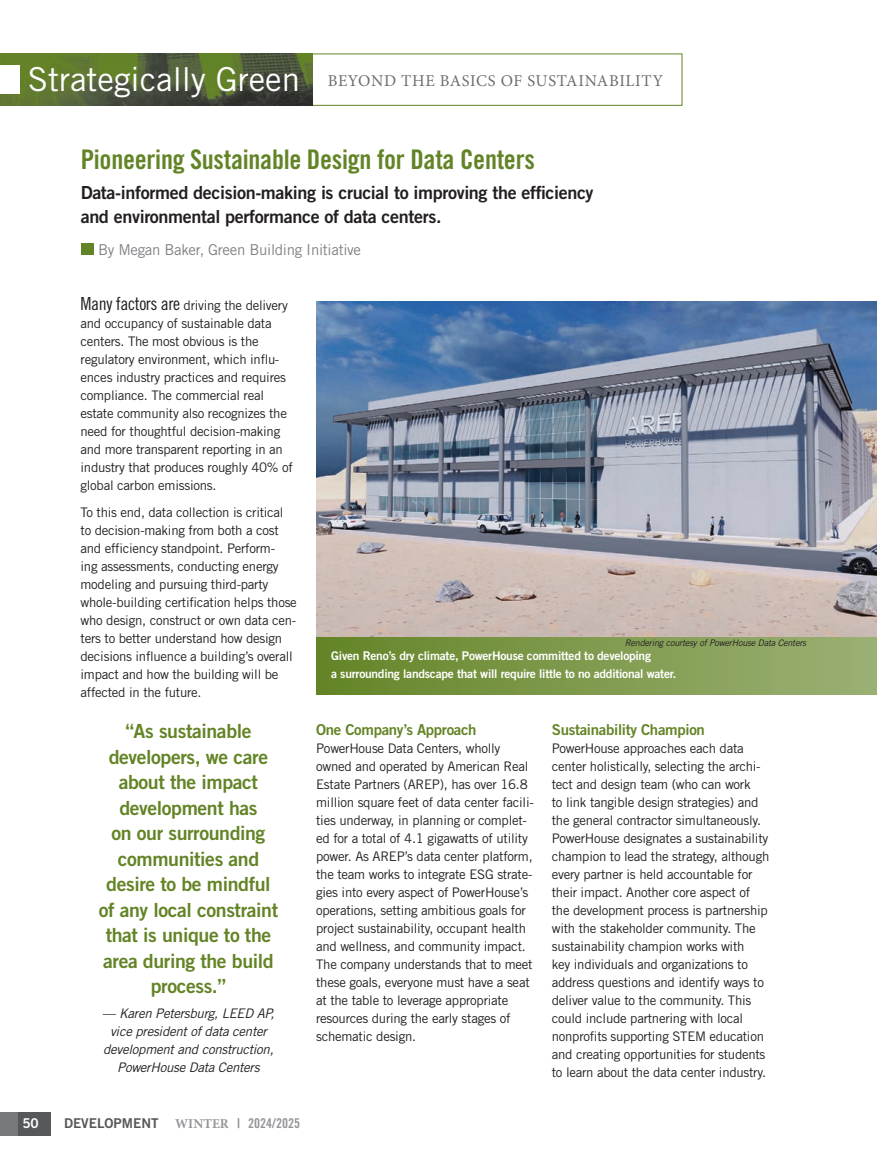
<style>
.page{position:relative;width:877px;height:1174px;background:#fff}
.page>*{position:absolute;margin:0;border:0;box-sizing:border-box;transform-origin:0 0}
.t1{font:27px "Trade Gothic LT Std Bd Cn 20";letter-spacing:-.01em;color:#638426}
.t2{font:19.5px/25.5px "Trade Gothic LT Std Bd 1";letter-spacing:-.02em;color:#638426;text-align:center}
.t3{font:18px/24px "Trade Gothic LT Std Bd 1";letter-spacing:-.02em;color:#231f20}
.t4{font:16.5px "Minion Pro";letter-spacing:.035em;color:#6d6e71}
.t5{font:15px "Trade Gothic LT Std Bd 1";letter-spacing:-.02em;color:#638426}
.t6{font:15px "Trade Gothic LT Std";letter-spacing:-.02em;color:#808285}
.t7{font:13.5px "Trade Gothic LT Std Bd 2";color:#57585a}
.t8{font:13.5px "Trade Gothic LT Std Bd 1";color:#fff}
.t9{font:13.2px/18px "Trade Gothic LT Std";letter-spacing:-.02em;color:#231f20}
.t10{font:italic 13.2px/18px "Trade Gothic LT Std";letter-spacing:-.02em;color:#231f20;text-align:center}
.t11{font:12px/18px "Trade Gothic LT Std Bd 1";letter-spacing:-.02em;color:#fff}
.t12{font:italic 9px "Trade Gothic LT Std";letter-spacing:-.02em;color:#231f20}
.s1{font-family:"Trade Gothic LT Std";font-size:33px;color:#fff}
.s2{font-family:"Trade Gothic LT Std Cn 18";font-size:18px}
.s3{font-family:"Minion Pro";font-weight:700;color:#939598}
.s4{color:#939598}
.s5{font-family:"Trade Gothic LT Std Bd Cn 20";color:#939598}
</style>
<div class="page">
<div style="left:12px;top:1113px;width:39px;height:23px;background:#57585a"></div>
<div style="left:0;top:1113px;width:18px;height:23px;background:#76787b"></div>
<svg style="left:0;top:54px;width:682px;height:52px"></svg>
<img style="left:0;top:54px;width:313px;height:51px">
<div style="left:81px;top:243px;width:12px;height:12px;background:#638426"></div>
<div style="left:0;top:65px;width:19px;height:29px;background:#fff"></div>
<div style="left:316px;top:636px;width:561px;height:58px;background:linear-gradient(to right,#648528,#9bb075)"></div>
<img style="left:316px;top:302px;width:561px;height:335px">
<p class="t4" style="left:28px;top:69px;width:637px"><span class="s1">Strategically Green</span> BEYOND THE BASICS OF SUSTAINABILITY</p>
<h1 class="t1" style="left:81px;top:142px;width:456px">Pioneering Sustainable Design for Data Centers</h1>
<h3 class="t3" style="left:81px;top:180px;width:514px">Data-informed decision-making is crucial to improving the efficiency and environmental performance of data centers.</h3>
<p class="t6" style="left:98px;top:240px;width:264px">By Megan Baker, Green Building Initiative</p>
<p class="t9" style="left:81px;top:296px;width:214px"><span class="s2">Many factors are</span> driving the delivery and occupancy of sustainable data centers. The most obvious is the regulatory environment, which influ&shy;ences industry practices and requires compliance. The commercial real estate community also recognizes the need for thoughtful decision-making and more transparent reporting in an industry that produces roughly 40% of global carbon emissions.</p>
<p class="t9" style="left:81px;top:503px;width:218px">To this end, data collection is critical to decision-making from both a cost and efficiency standpoint. Perform-<br>ing assessments, conducting energy modeling and pursuing third-party whole-building certification helps those who design, construct or own data cen&shy;ters to better understand how design decisions influence a building’s overall impact and how the building will be affected in the future.</p>
<p class="t5" style="left:316px;top:720px;width:162px">One Company’s Approach</p>
<p class="t9" style="left:316px;top:739px;width:219px">PowerHouse Data Centers, wholly owned and operated by American Real Estate Partners (AREP), has over 16.8 million square feet of data center facili&shy;ties underway, in planning or complet&shy;ed for a total of 4.1 gigawatts of utility power. As AREP’s data center platform, the team works to integrate ESG strate&shy;gies into every aspect of PowerHouse’s operations, setting ambitious goals for project sustainability, occupant health and wellness, and community impact.<br>The company understands that to meet these goals, everyone must have a seat at the table to leverage appropriate resources during the early stages of schematic design.</p>
<p class="t12" style="left:624px;top:637px;width:183px">Rendering courtesy of PowerHouse Data Centers</p>
<p class="t11" style="left:331px;top:647px;width:347px">Given Reno’s dry climate, PowerHouse committed to developing<br>a surrounding landscape that will require little to no additional water.</p>
<h2 class="t2" style="left:99px;top:718px;width:181px">“As sustainable developers, we care about the impact development has<br>on our surrounding communities and desire to be mindful of any local constraint that is unique to the area during the build process.”</h2>
<p class="t10" style="left:102px;top:1004px;width:174px">— Karen Petersburg, LEED AP, vice president of data center development and construction,<br>PowerHouse Data Centers</p>
<p class="t5" style="left:552px;top:720px;width:154px">Sustainability Champion</p>
<p class="t9" style="left:552px;top:739px;width:219px">PowerHouse approaches each data center holistically, selecting the archi&shy;tect and design team (who can work<br>to link tangible design strategies) and the general contractor simultaneously.<br>PowerHouse designates a sustainability champion to lead the strategy, although every partner is held accountable for their impact. Another core aspect of the development process is partnership with the stakeholder community. The sustainability champion works with<br>key individuals and organizations to address questions and identify ways to deliver value to the community. This could include partnering with local nonprofits supporting STEM education and creating opportunities for students to learn about the data center industry.</p>
<p class="t8" style="left:22px;top:1114px;width:18px">50</p>
<p class="t7" style="left:64px;top:1115px;width:237px">DEVELOPMENT <span class="s3">WINTER</span> <span class="s4">|</span> <span class="s5">2024/2025</span></p>
</div>
